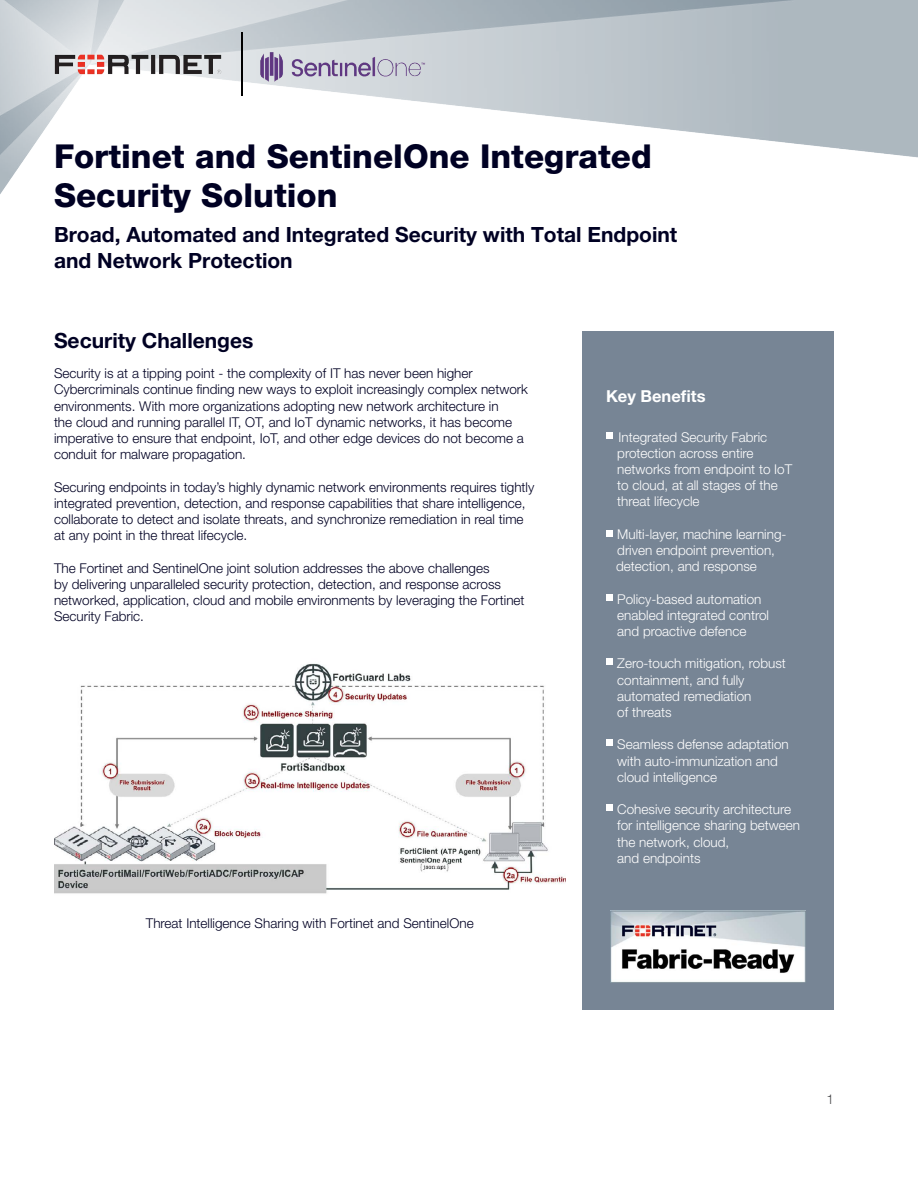
<style>
.page{position:relative;width:918px;height:1188px;background:#fff}
.page>*{position:absolute;margin:0;border:0;box-sizing:border-box;transform-origin:0 0}
.t1{font:800 33px/39.6px "Helvetica Neue LT Pro";color:#000123}
.t2{font:700 21px/25.2px "Helvetica Neue LT Pro";color:#000123}
.t3{font:700 16.5px "Helvetica Neue LT Pro";color:#fff}
.t4{font:300 13.5px/16.2px "Helvetica Neue LT Pro";color:#000123}
.t5{font:300 13.5px/16.2px "Helvetica Neue LT Pro";color:#fff}
.t6{font:300 13.5px "Helvetica Neue LT Pro";color:#4d4d4f}
</style>
<div class="page">
<img style="left:0;top:1px;width:918px;height:331px">
<div style="left:582px;top:332px;width:252px;height:678px;background:#778595"></div>
<img style="left:258px;top:46px;width:168px;height:45px">
<img style="left:611px;top:910px;width:194px;height:73px">
<div style="left:606px;top:432px;width:7px;height:7px;background:#fff"></div>
<div style="left:606px;top:530px;width:7px;height:7px;background:#fff"></div>
<div style="left:606px;top:594px;width:7px;height:7px;background:#fff"></div>
<div style="left:606px;top:658px;width:7px;height:7px;background:#fff"></div>
<div style="left:606px;top:740px;width:7px;height:6px;background:#fff"></div>
<div style="left:606px;top:804px;width:7px;height:7px;background:#fff"></div>
<img style="left:46px;top:46px;width:183px;height:31px">
<hr style="left:242px;top:32px;width:1px;height:64px;background:#000">
<img style="left:54px;top:663px;width:512px;height:231px">
<h1 class="t1" style="left:54px;top:136px;width:599px">Fortinet and SentinelOne Integrated<br>Security Solution</h1>
<h2 class="t2" style="left:54px;top:222px;width:625px">Broad, Automated and Integrated Security with Total Endpoint and Network Protection</h2>
<h2 class="t2" style="left:54px;top:327px;width:201px">Security Challenges</h2>
<p class="t4" style="left:54px;top:365px;width:475px">Security is at a tipping point - the complexity of IT has never been higher Cybercriminals continue finding new ways to exploit increasingly complex network environments. With more organizations adopting new network architecture in<br>the cloud and running parallel IT, OT, and IoT dynamic networks, it has become imperative to ensure that endpoint, IoT, and other edge devices do not become a conduit for malware propagation.</p>
<p class="t4" style="left:54px;top:479px;width:482px">Securing endpoints in today’s highly dynamic network environments requires tightly integrated prevention, detection, and response capabilities that share intelligence, collaborate to detect and isolate threats, and synchronize remediation in real time at any point in the threat lifecycle.</p>
<p class="t4" style="left:54px;top:560px;width:472px">The Fortinet and SentinelOne joint solution addresses the above challenges<br>by delivering unparalleled security protection, detection, and response across networked, application, cloud and mobile environments by leveraging the Fortinet Security Fabric.</p>
<p class="t4" style="left:146px;top:914px;width:329px">Threat Intelligence Sharing with Fortinet and SentinelOne</p>
<p class="t3" style="left:606px;top:386px;width:101px">Key Benefits</p>
<p class="t5" style="left:617px;top:428px;width:177px">Integrated Security Fabric protection across entire networks from endpoint to IoT to cloud, at all stages of the threat lifecycle</p>
<p class="t5" style="left:616px;top:526px;width:172px">Multi-layer, machine learning&shy;driven endpoint prevention, detection, and response</p>
<p class="t5" style="left:617px;top:590px;width:153px">Policy-based automation enabled integrated control and proactive defence</p>
<p class="t5" style="left:617px;top:655px;width:170px">Zero-touch mitigation, robust containment, and fully automated remediation<br>of threats</p>
<p class="t5" style="left:617px;top:736px;width:173px">Seamless defense adaptation with auto-immunization and cloud intelligence</p>
<p class="t5" style="left:617px;top:801px;width:184px">Cohesive security architecture for intelligence sharing between the network, cloud,<br>and endpoints</p>
<p class="t6" style="left:826px;top:1091px;width:9px">1</p>
</div>
